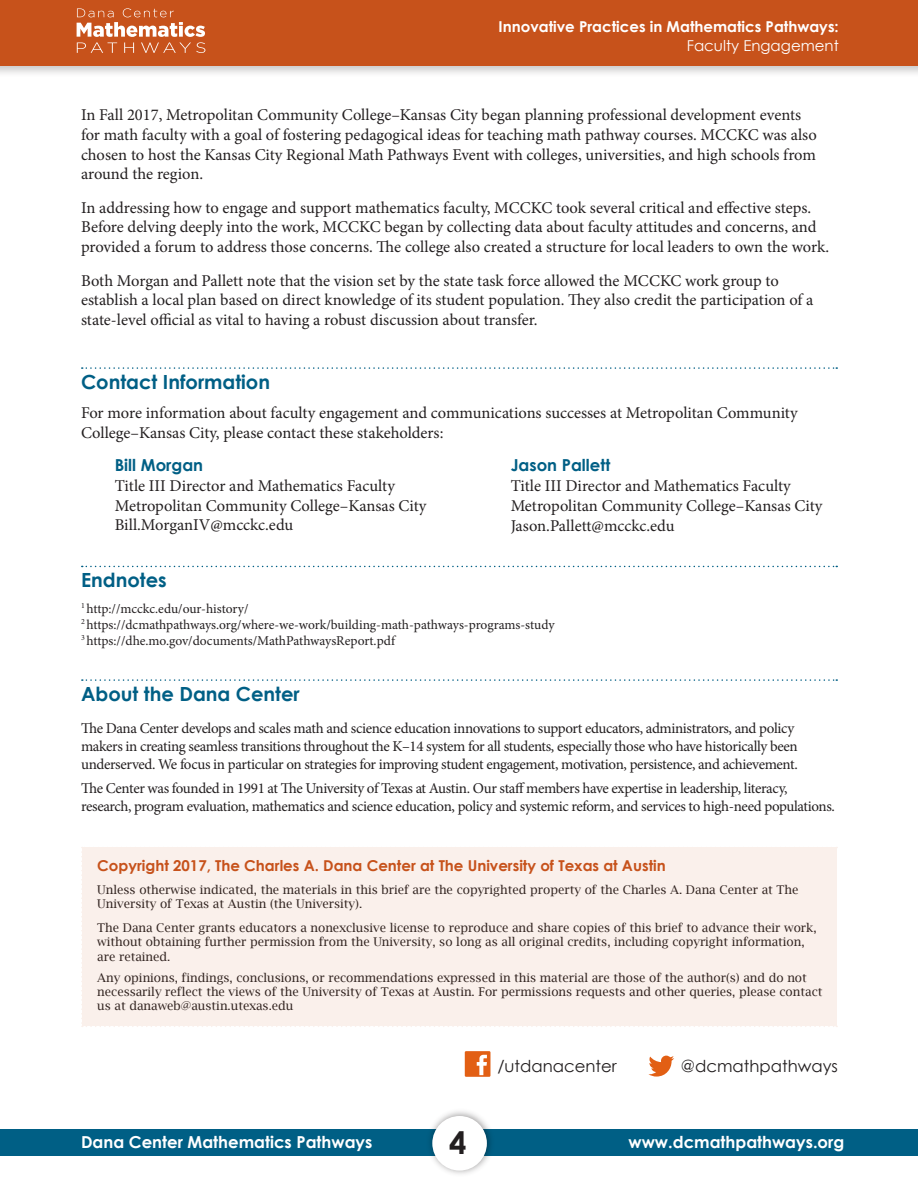
<style>
.page{position:relative;width:918px;height:1188px;background:#fff}
.page>*{position:absolute;margin:0;border:0;box-sizing:border-box;transform-origin:0 0}
.t1{font:700 31.05px "Century Gothic";color:#231f20}
.t2{font:700 19.5px "Century Gothic";color:#005f85}
.t3{font:16.5px/19.8px "Minion Pro";color:#231f20}
.t4{font:700 16.5px "Century Gothic";color:#fff}
.t5{font:16.5px "Century Gothic";color:#231f20}
.t6{font:700 16.5px "Century Gothic";color:#005f85}
.t7{font:15px/18px "Minion Pro";letter-spacing:-.025em;color:#231f20}
.Heading_2{font:700 15px "Century Gothic";color:#c7521b}
.t8{font:700 15px "Century Gothic";color:#fff}
.t9{font:15px "Century Gothic";color:#fff}
.t10{font:13.5px "Minion Pro";letter-spacing:-.005em;color:#231f20}
.Heading_2-2{font:12px/14.4px "Lucida Bright";color:#231f20}
</style>
<div class="page">
<div style="left:0;top:1130px;width:918px;height:26px;background:#005f85"></div>
<img style="left:423px;top:1111px;width:74px;height:63px">
<div style="left:432px;top:1116px;width:55px;height:55px;background:#fff;border-radius:50%"></div>
<div style="left:0;top:0;width:918px;height:79px;background:#231f20;opacity:.25"></div>
<div style="left:0;top:0;width:918px;height:66px;background:#c7521b"></div>
<svg style="left:82px;top:367px;width:755px;height:2px"></svg>
<svg style="left:82px;top:566px;width:755px;height:1px"></svg>
<svg style="left:77px;top:8px;width:128px;height:45px"></svg>
<div style="left:465px;top:1051px;width:25px;height:26px;background:#e25f14"></div>
<svg style="left:477px;top:1055px;width:10px;height:20px"></svg>
<svg style="left:648px;top:1056px;width:26px;height:21px"></svg>
<svg style="left:82px;top:679px;width:755px;height:2px"></svg>
<div style="left:81px;top:847px;width:756px;height:180px;background:#faf0eb"></div>
<p class="t8" style="left:499px;top:17px;width:342px">Innovative Practices in Mathematics Pathways:</p>
<p class="t9" style="left:687px;top:37px;width:154px">Faculty Engagement</p>
<p class="t3" style="left:81px;top:105px;width:737px">In Fall 2017, Metropolitan Community College–Kansas City began planning professional development events for math faculty with a goal of fostering pedagogical ideas for teaching math pathway courses. MCCKC was also chosen to host the Kansas City Regional Math Pathways Event with colleges, universities, and high schools from around the region.</p>
<p class="t3" style="left:81px;top:198px;width:750px">In addressing how to engage and support mathematics faculty, MCCKC took several critical and effective steps.<br>Before delving deeply into the work, MCCKC began by collecting data about faculty attitudes and concerns, and provided a forum to address those concerns. The college also created a structure for local leaders to own the work.</p>
<p class="t3" style="left:81px;top:271px;width:734px">Both Morgan and Pallett note that the vision set by the state task force allowed the MCCKC work group to establish a local plan based on direct knowledge of its student population. They also credit the participation of a state-level official as vital to having a robust discussion about transfer.</p>
<p class="t2" style="left:81px;top:370px;width:191px">Contact Information</p>
<p class="t3" style="left:81px;top:403px;width:718px">For more information about faculty engagement and communications successes at Metropolitan Community<br>College–Kansas City, please contact these stakeholders:</p>
<p class="t6" style="left:115px;top:455px;width:90px">Bill Morgan</p>
<p class="t3" style="left:115px;top:476px;width:282px">Title III Director and Mathematics Faculty</p>
<p class="t3" style="left:115px;top:495px;width:313px">Metropolitan Community College–Kansas City</p>
<p class="t3" style="left:115px;top:515px;width:180px">Bill.MorganIV@mcckc.edu</p>
<p class="t2" style="left:81px;top:568px;width:87px">Endnotes</p>
<p class="t10" style="left:81px;top:599px;width:169px"><sup>1</sup> http://mcckc.edu/our-history/</p>
<p class="t10" style="left:81px;top:615px;width:475px"><sup>2</sup> https://dcmathpathways.org/where-we-work/building-math-pathways-programs-study</p>
<p class="t10" style="left:81px;top:632px;width:316px"><sup>3</sup> https://dhe.mo.gov/documents/MathPathwaysReport.pdf</p>
<p class="t6" style="left:511px;top:455px;width:101px">Jason Pallett</p>
<p class="t3" style="left:511px;top:476px;width:282px">Title III Director and Mathematics Faculty</p>
<p class="t3" style="left:511px;top:496px;width:313px">Metropolitan Community College–Kansas City</p>
<p class="t3" style="left:511px;top:516px;width:165px">Jason.Pallett@mcckc.edu</p>
<p class="t2" style="left:81px;top:682px;width:220px">About the Dana Center</p>
<p class="t7" style="left:81px;top:719px;width:718px">The Dana Center develops and scales math and science education innovations to support educators, administrators, and policy makers in creating seamless transitions throughout the K–14 system for all students, especially those who have historically been underserved. We focus in particular on strategies for improving student engagement, motivation, persistence, and achievement.</p>
<p class="t7" style="left:81px;top:780px;width:755px">The Center was founded in 1991 at The University of Texas at Austin. Our staff members have expertise in leadership, literacy, research, program evaluation, mathematics and science education, policy and systemic reform, and services to high-need populations.</p>
<p class="Heading_2" style="left:97px;top:856px;width:570px">Copyright 2017, The Charles A. Dana Center at The University of Texas at Austin</p>
<p class="Heading_2-2" style="left:97px;top:882px;width:703px">Unless otherwise indicated, the materials in this brief are the copyrighted property of the Charles A. Dana Center at The<br>University of Texas at Austin (the University).</p>
<p class="Heading_2-2" style="left:97px;top:920px;width:721px">The Dana Center grants educators a nonexclusive license to reproduce and share copies of this brief to advance their work, without obtaining further permission from the University, so long as all original credits, including copyright information, are retained.</p>
<p class="Heading_2-2" style="left:97px;top:970px;width:727px">Any opinions, findings, conclusions, or recommendations expressed in this material are those of the author(s) and do not necessarily reflect the views of the University of Texas at Austin. For permissions requests and other queries, please contact us at danaweb@austin.utexas.edu</p>
<p class="t5" style="left:497px;top:1056px;width:121px">/utdanacenter</p>
<p class="t5" style="left:681px;top:1056px;width:159px">@dcmathpathways</p>
<p class="t4" style="left:81px;top:1131px;width:293px">Dana Center Mathematics Pathways</p>
<p class="t1" style="left:449px;top:1123px;width:19px">4</p>
<p class="t4" style="left:629px;top:1131px;width:217px">www.dcmathpathways.org</p>
</div>
